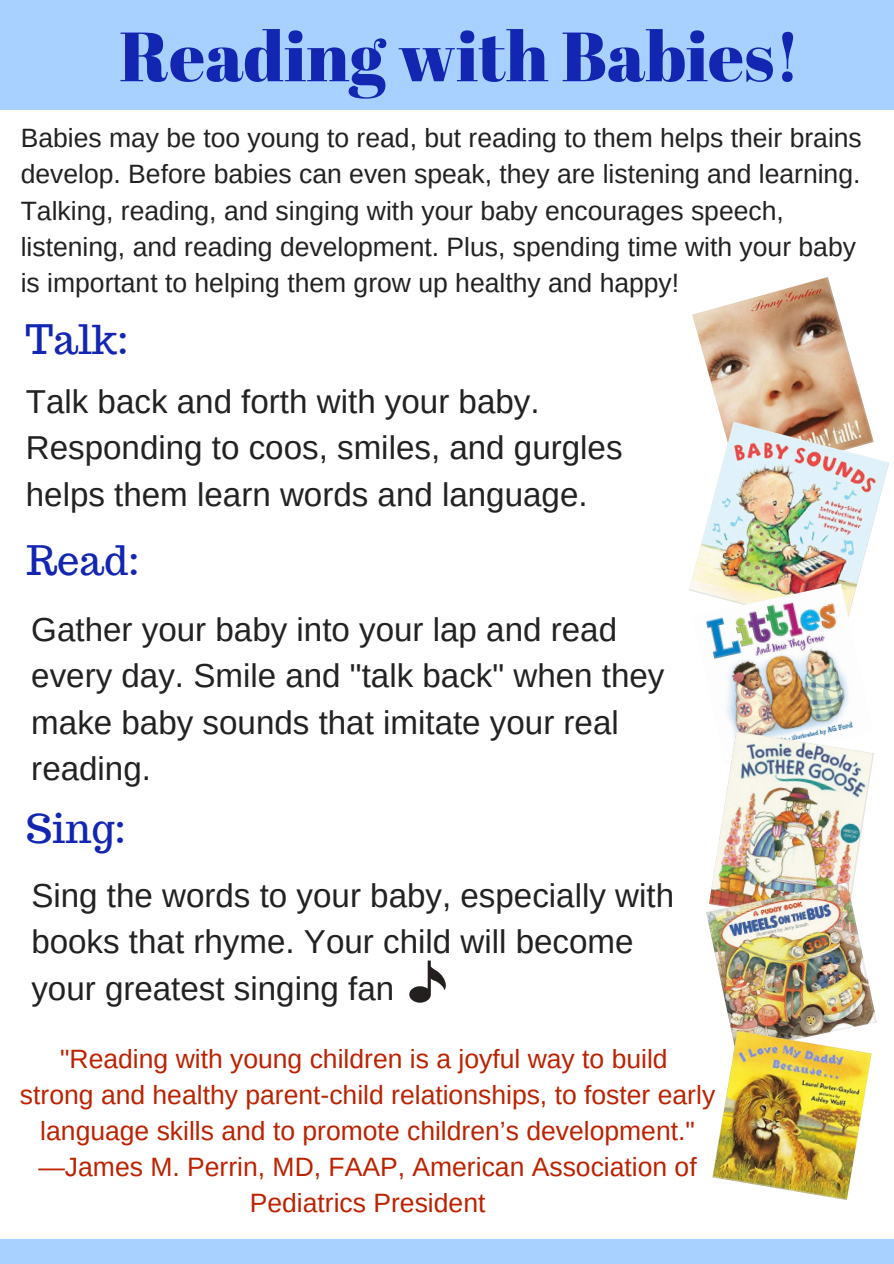
<style>
.page{position:relative;width:894px;height:1264px;background:#fff}
.page>*{position:absolute;margin:0;border:0;box-sizing:border-box;transform-origin:0 0}
.t1{font:69.6px "Abril Fatface";color:#1226b2}
.t2{font:39.75px "Trocchi";color:#1226b2}
.t3{font:33.15px "Arimo";color:#222}
.t4{font:26.55px "Arimo";color:#222}
.t5{font:26.55px "Arimo";color:#bc2200}
</style>
<div class="page">
<div style="left:0;top:0;width:893px;height:109px;background:#a9d1ff"></div>
<div style="left:0;top:1239px;width:893px;height:24px;background:#a9d1ff"></div>
<img style="left:692px;top:277px;width:176px;height:144px">
<img style="left:689px;top:421px;width:200px;height:170px">
<img style="left:692px;top:583px;width:181px;height:148px">
<img style="left:712px;top:731px;width:161px;height:151px">
<img style="left:706px;top:882px;width:170px;height:148px">
<svg style="left:409px;top:960px;width:37px;height:42px"></svg>
<img style="left:712px;top:1030px;width:159px;height:169px">
<p class="t1" style="left:119px;top:8px;width:682px">Reading with Babies!</p>
<p class="t4" style="left:21px;top:123px;width:842px">Babies may be too young to read, but reading to them helps their brains</p>
<p class="t4" style="left:21px;top:159px;width:840px">develop. Before babies can even speak, they are listening and learning.</p>
<p class="t4" style="left:21px;top:195px;width:764px">Talking, reading, and singing with your baby encourages speech,</p>
<p class="t4" style="left:21px;top:231px;width:836px">listening, and reading development. Plus, spending time with your baby</p>
<p class="t4" style="left:21px;top:267px;width:659px">is important to helping them grow up healthy and happy!</p>
<p class="t2" style="left:26px;top:313px;width:104px">Talk:</p>
<p class="t3" style="left:26px;top:383px;width:515px">Talk back and forth with your baby.</p>
<p class="t3" style="left:26px;top:429px;width:598px">Responding to coos, smiles, and gurgles</p>
<p class="t3" style="left:26px;top:475px;width:563px">helps them learn words and language.</p>
<p class="t2" style="left:26px;top:534px;width:114px">Read:</p>
<p class="t3" style="left:31px;top:611px;width:587px">Gather your baby into your lap and read</p>
<p class="t3" style="left:31px;top:657px;width:634px">every day. Smile and "talk back" when they</p>
<p class="t3" style="left:31px;top:703px;width:589px">make baby sounds that imitate your real</p>
<p class="t3" style="left:31px;top:749px;width:121px">reading.</p>
<p class="t2" style="left:26px;top:803px;width:101px">Sing:</p>
<p class="t3" style="left:31px;top:877px;width:644px">Sing the words to your baby, especially with</p>
<p class="t3" style="left:31px;top:923px;width:603px">books that rhyme. Your child will become</p>
<p class="t3" style="left:31px;top:969px;width:364px">your greatest singing fan</p>
<p class="t5" style="left:60px;top:1044px;width:608px">"Reading with young children is a joyful way to build</p>
<p class="t5" style="left:20px;top:1080px;width:696px">strong and healthy parent-child relationships, to foster early</p>
<p class="t5" style="left:40px;top:1116px;width:656px">language skills and to promote children’s development."</p>
<p class="t5" style="left:38px;top:1152px;width:659px">—James M. Perrin, MD, FAAP, American Association of</p>
<p class="t5" style="left:250px;top:1188px;width:237px">Pediatrics President</p>
</div>
